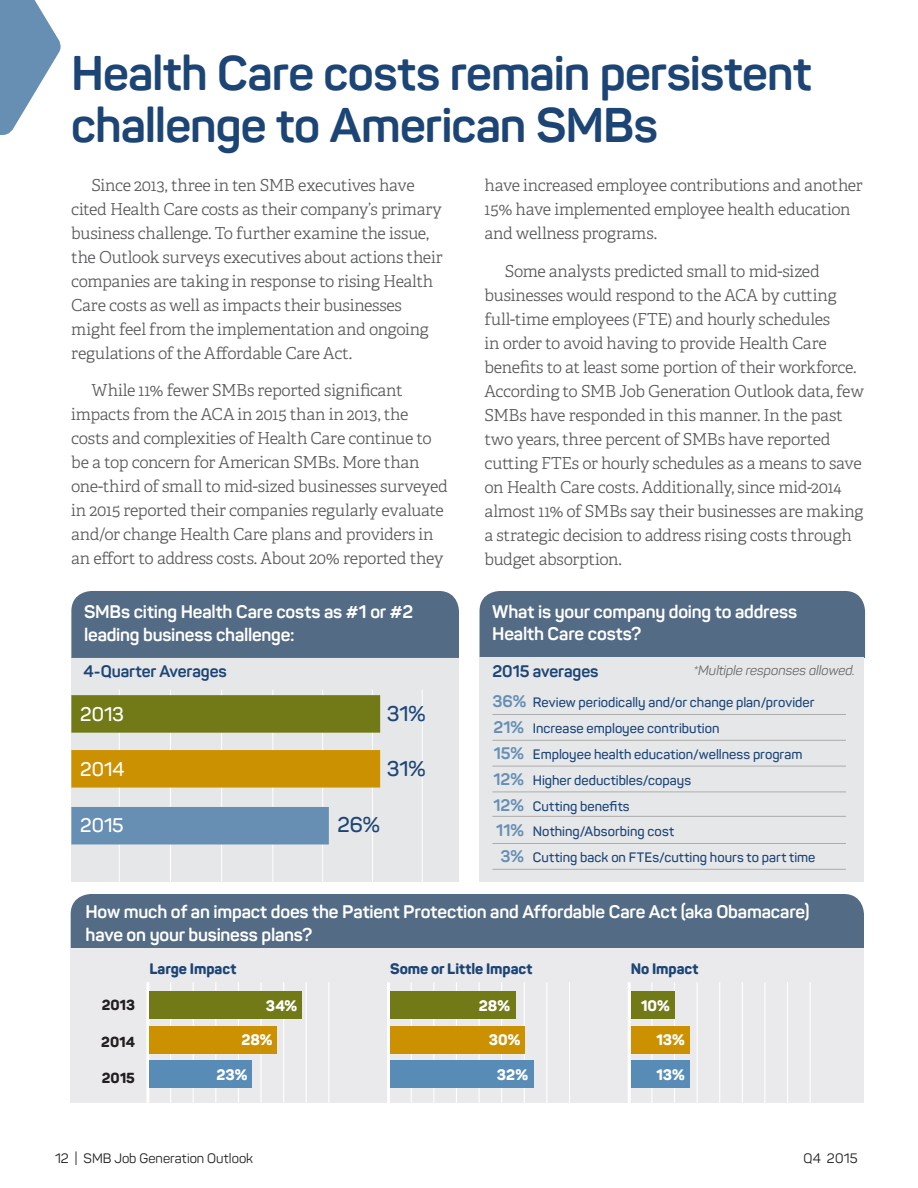
<style>
.page{position:relative;width:918px;height:1188px;background:#fff}
.page>*{position:absolute;margin:0;border:0;box-sizing:border-box;transform-origin:0 0}
.t1{font:700 48px/52.5px "Panton";letter-spacing:-.02em;color:#1c4576}
.t2{font:600 21px "Panton";color:#1c4576}
.t3{font:600 19.5px "Panton";letter-spacing:-.01em;color:#fff}
.t4{font:700 18px/22.5px "Panton";letter-spacing:-.01em;color:#fff}
.t5{font:300 16.5px/24px "Adelle";letter-spacing:-.015em;color:#57585a}
.t6{font:700 16.5px "Panton";letter-spacing:-.01em;color:#1c4576}
.t7{font:800 15px "Panton";letter-spacing:-.005em;color:#1c4576}
.t8{font:800 15px "Panton";letter-spacing:-.005em;color:#fff}
.t9{font:800 14.4px "Panton";color:#231f20}
.t10{font:600 13.5px "Panton";color:#1c4576}
.t11{font:13.5px "Panton";color:#231f20}
.t12{font:italic 13.5px "Panton";letter-spacing:-.005em;color:#676a6a}
.s1{font-weight:700;font-size:16.5px;color:#678fb4}
</style>
<div class="page">
<svg style="left:0;top:0;width:61px;height:135px"></svg>
<div style="left:71px;top:658px;width:388px;height:224px;background:#e6e7e9"></div>
<div style="left:71px;top:591px;width:388px;height:67px;background:#546b85"></div>
<div style="left:480px;top:591px;width:385px;height:67px;background:#546b85"></div>
<div style="left:479px;top:658px;width:385px;height:224px;background:#e6e7e9"></div>
<hr style="left:492px;top:714px;width:354px;height:1px;background:#acacac">
<hr style="left:492px;top:740px;width:354px;height:1px;background:#acacac">
<hr style="left:492px;top:766px;width:354px;height:1px;background:#acacac">
<hr style="left:492px;top:792px;width:354px;height:1px;background:#acacac">
<hr style="left:492px;top:816px;width:354px;height:1px;background:#acacac">
<hr style="left:492px;top:843px;width:354px;height:1px;background:#acacac">
<hr style="left:492px;top:869px;width:354px;height:1px;background:#acacac">
<div style="left:71px;top:894px;width:793px;height:54px;background:#546b85"></div>
<div style="left:71px;top:948px;width:793px;height:155px;background:#eaeaec"></div>
<hr style="left:119px;top:690px;width:1px;height:192px;background:#fff">
<hr style="left:170px;top:690px;width:1px;height:192px;background:#fff">
<hr style="left:221px;top:690px;width:1px;height:192px;background:#fff">
<hr style="left:272px;top:690px;width:1px;height:192px;background:#fff">
<hr style="left:322px;top:690px;width:1px;height:192px;background:#fff">
<hr style="left:372px;top:690px;width:1px;height:192px;background:#fff">
<hr style="left:422px;top:690px;width:1px;height:192px;background:#fff">
<div style="left:71px;top:695px;width:309px;height:38px;background:#727a18"></div>
<div style="left:71px;top:750px;width:309px;height:38px;background:#cc9100"></div>
<div style="left:71px;top:807px;width:258px;height:37px;background:#678fb4"></div>
<hr style="left:146px;top:982px;width:3px;height:121px;background:#fff">
<hr style="left:170px;top:982px;width:1px;height:121px;background:#fff">
<hr style="left:193px;top:982px;width:1px;height:121px;background:#fff">
<hr style="left:215px;top:982px;width:1px;height:121px;background:#fff">
<hr style="left:238px;top:982px;width:1px;height:121px;background:#fff">
<hr style="left:260px;top:982px;width:2px;height:121px;background:#fff">
<hr style="left:283px;top:982px;width:1px;height:121px;background:#fff">
<hr style="left:306px;top:982px;width:1px;height:121px;background:#fff">
<hr style="left:328px;top:982px;width:1px;height:121px;background:#fff">
<hr style="left:387px;top:982px;width:3px;height:139px;background:#fff">
<hr style="left:411px;top:982px;width:1px;height:139px;background:#fff">
<hr style="left:433px;top:982px;width:1px;height:139px;background:#fff">
<hr style="left:456px;top:982px;width:1px;height:139px;background:#fff">
<hr style="left:479px;top:982px;width:1px;height:139px;background:#fff">
<hr style="left:501px;top:982px;width:1px;height:139px;background:#fff">
<hr style="left:524px;top:982px;width:1px;height:139px;background:#fff">
<hr style="left:546px;top:982px;width:1px;height:139px;background:#fff">
<hr style="left:569px;top:982px;width:1px;height:139px;background:#fff">
<hr style="left:628px;top:982px;width:3px;height:130px;background:#fff">
<hr style="left:651px;top:982px;width:1px;height:130px;background:#fff">
<hr style="left:674px;top:982px;width:1px;height:130px;background:#fff">
<hr style="left:697px;top:982px;width:1px;height:130px;background:#fff">
<hr style="left:719px;top:982px;width:1px;height:130px;background:#fff">
<hr style="left:742px;top:982px;width:1px;height:130px;background:#fff">
<hr style="left:764px;top:982px;width:1px;height:130px;background:#fff">
<hr style="left:787px;top:982px;width:1px;height:130px;background:#fff">
<hr style="left:810px;top:982px;width:1px;height:130px;background:#fff">
<div style="left:149px;top:991px;width:153px;height:28px;background:#727a18"></div>
<div style="left:390px;top:991px;width:125px;height:28px;background:#727a18"></div>
<div style="left:631px;top:991px;width:43px;height:28px;background:#727a18"></div>
<div style="left:149px;top:1026px;width:128px;height:28px;background:#cc9100"></div>
<div style="left:390px;top:1026px;width:134px;height:28px;background:#cc9100"></div>
<div style="left:631px;top:1026px;width:59px;height:28px;background:#cc9100"></div>
<div style="left:149px;top:1060px;width:103px;height:28px;background:#588cb6"></div>
<div style="left:390px;top:1060px;width:144px;height:28px;background:#588cb6"></div>
<div style="left:631px;top:1060px;width:59px;height:28px;background:#588cb6"></div>
<p class="t1" style="left:71px;top:46px;width:742px">Health Care costs remain persistent challenge to American SMBs</p>
<p class="t5" style="left:71px;top:173px;width:373px;text-indent:20px">Since 2013, three in ten SMB executives have cited Health Care costs as their company’s primary business challenge. To further examine the issue, the Outlook surveys executives about actions their companies are taking in response to rising Health Care costs as well as impacts their businesses might feel from the implementation and ongoing regulations of the Affordable Care Act.</p>
<p class="t5" style="left:71px;top:379px;width:378px;text-indent:20px">While 11% fewer SMBs reported significant impacts from the ACA in 2015 than in 2013, the costs and complexities of Health Care continue to be a top concern for American SMBs. More than one-third of small to mid-sized businesses surveyed in 2015 reported their companies regularly evaluate and/or change Health Care plans and providers in an effort to address costs. About 20% reported they</p>
<p class="t5" style="left:485px;top:173px;width:380px">have increased employee contributions and another<br>15% have implemented employee health education and wellness programs.</p>
<p class="t5" style="left:485px;top:259px;width:381px;text-indent:20px">Some analysts predicted small to mid-sized businesses would respond to the ACA by cutting full-time employees (FTE) and hourly schedules<br>in order to avoid having to provide Health Care benefits to at least some portion of their workforce.<br>According to SMB Job Generation Outlook data, few SMBs have responded in this manner. In the past two years, three percent of SMBs have reported cutting FTEs or hourly schedules as a means to save on Health Care costs. Additionally, since mid-2014 almost 11% of SMBs say their businesses are making a strategic decision to address rising costs through budget absorption.</p>
<p class="t4" style="left:84px;top:600px;width:331px">SMBs citing Health Care costs as #1 or #2 leading business challenge:</p>
<p class="t4" style="left:492px;top:600px;width:306px">What is your company doing to address<br>Health Care costs?</p>
<p class="t12" style="left:693px;top:662px;width:163px">*Multiple responses allowed.</p>
<p class="t6" style="left:83px;top:661px;width:145px">4-Quarter Averages</p>
<p class="t6" style="left:492px;top:661px;width:108px">2015 averages</p>
<p class="t3" style="left:80px;top:702px;width:45px">2013</p>
<p class="t2" style="left:387px;top:700px;width:40px">31%</p>
<p class="t10" style="left:492px;top:694px;width:324px"><span class="s1">36%</span> Review periodically and/or change plan/provider</p>
<p class="t10" style="left:493px;top:720px;width:228px"><span class="s1">21%</span> Increase employee contribution</p>
<p class="t10" style="left:494px;top:746px;width:310px"><span class="s1">15%</span> Employee health education/wellness program</p>
<p class="t10" style="left:494px;top:772px;width:199px"><span class="s1">12%</span> Higher deductibles/copays</p>
<p class="t10" style="left:494px;top:797px;width:138px"><span class="s1">12%</span> Cutting benefits</p>
<p class="t10" style="left:496px;top:823px;width:179px"><span class="s1">11%</span> Nothing/Absorbing cost</p>
<p class="t10" style="left:501px;top:849px;width:316px"><span class="s1">3%</span> Cutting back on FTEs/cutting hours to part time</p>
<p class="t3" style="left:80px;top:757px;width:46px">2014</p>
<p class="t2" style="left:387px;top:756px;width:40px">31%</p>
<p class="t3" style="left:80px;top:813px;width:45px">2015</p>
<p class="t2" style="left:338px;top:811px;width:44px">26%</p>
<p class="t4" style="left:86px;top:900px;width:726px">How much of an impact does the Patient Protection and Affordable Care Act (aka Obamacare) have on your business plans?</p>
<p class="t9" style="left:102px;top:996px;width:35px">2013</p>
<p class="t9" style="left:101px;top:1032px;width:35px">2014</p>
<p class="t9" style="left:102px;top:1069px;width:35px">2015</p>
<p class="t7" style="left:149px;top:959px;width:88px">Large Impact</p>
<p class="t7" style="left:390px;top:959px;width:144px">Some or Little Impact</p>
<p class="t7" style="left:631px;top:959px;width:69px">No Impact</p>
<p class="t8" style="left:266px;top:996px;width:33px">34%</p>
<p class="t8" style="left:479px;top:996px;width:33px">28%</p>
<p class="t8" style="left:489px;top:1030px;width:33px">30%</p>
<p class="t8" style="left:497px;top:1065px;width:33px">32%</p>
<p class="t8" style="left:656px;top:1065px;width:30px">13%</p>
<p class="t8" style="left:641px;top:996px;width:30px">10%</p>
<p class="t8" style="left:241px;top:1030px;width:33px">28%</p>
<p class="t8" style="left:216px;top:1065px;width:33px">23%</p>
<p class="t8" style="left:656px;top:1030px;width:30px">13%</p>
<p class="t11" style="left:55px;top:1150px;width:200px">12 | SMB Job Generation Outlook</p>
<p class="t11" style="left:803px;top:1150px;width:56px">Q4 2015</p>
</div>
